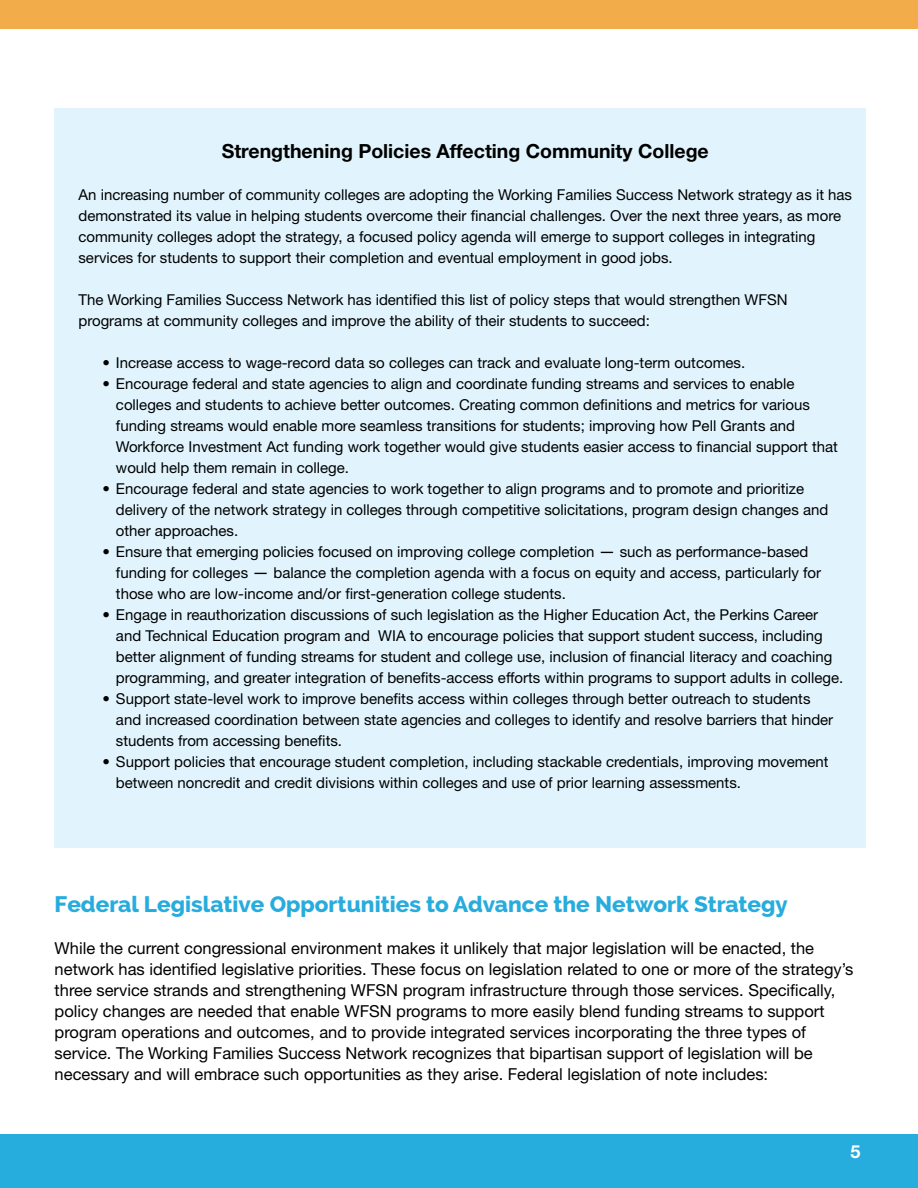
<style>
.page{position:relative;width:918px;height:1188px;background:#fff}
.page>*{position:absolute;margin:0;border:0;box-sizing:border-box;transform-origin:0 0}
.t1{font:800 22.5px "Raleway";color:#27acde}
.t2{font:700 19.5px "Helvetica Neue LT Std";color:#000}
.t3{font:700 18px "Helvetica Neue LT Std";color:#fff}
.t4{font:16.5px/21px "Helvetica Neue LT Std";color:#000}
.t5{font:15px/21px "Helvetica Neue LT Std";color:#000}
.s1{font-size:16.5px}
</style>
<div class="page">
<div style="left:0;top:1134px;width:918px;height:54px;background:#27acde"></div>
<div style="left:0;top:0;width:918px;height:28px;background:#f3ac4a"></div>
<div style="left:54px;top:108px;width:812px;height:740px;background:#e1f4fd"></div>
<h2 class="t2" style="left:222px;top:139px;width:488px">Strengthening Policies Affecting Community College</h2>
<p class="t5" style="left:78px;top:184px;width:775px">An increasing number of community colleges are adopting the Working Families Success Network strategy as it has demonstrated its value in helping students overcome their financial challenges. Over the next three years, as more community colleges adopt the strategy, a focused policy agenda will emerge to support colleges in integrating services for students to support their completion and eventual employment in good jobs.</p>
<p class="t5" style="left:78px;top:289px;width:711px">The Working Families Success Network has identified this list of policy steps that would strengthen WFSN programs at community colleges and improve the ability of their students to succeed:</p>
<p class="t5" style="left:102px;top:352px;width:644px">• Increase access to wage-record data so colleges can track and evaluate long-term outcomes.</p>
<p class="t5" style="left:116px;top:373px;width:724px;text-indent:-14px">• Encourage federal and state agencies to align and coordinate funding streams and services to enable colleges and students to achieve better outcomes. Creating common definitions and metrics for various funding streams would enable more seamless transitions for students; improving how Pell Grants and Workforce Investment Act funding work together would give students easier access to financial support that would help them remain in college.</p>
<p class="t5" style="left:116px;top:478px;width:714px;text-indent:-14px">• Encourage federal and state agencies to work together to align programs and to promote and prioritize delivery of the network strategy in colleges through competitive solicitations, program design changes and other approaches.</p>
<p class="t5" style="left:116px;top:541px;width:707px;text-indent:-13px">• Ensure that emerging policies focused on improving college completion <span class="s1">—</span> such as performance-based funding for colleges <span class="s1">—</span> balance the completion agenda with a focus on equity and access, particularly for those who are low-income and/or first-generation college students.</p>
<p class="t5" style="left:116px;top:604px;width:729px;text-indent:-13px">• Engage in reauthorization discussions of such legislation as the Higher Education Act, the Perkins Career and Technical Education program and WIA to encourage policies that support student success, including better alignment of funding streams for student and college use, inclusion of financial literacy and coaching programming, and greater integration of benefits-access efforts within programs to support adults in college.</p>
<p class="t5" style="left:116px;top:688px;width:719px;text-indent:-13px">• Support state-level work to improve benefits access within colleges through better outreach to students and increased coordination between state agencies and colleges to identify and resolve barriers that hinder students from accessing benefits.</p>
<p class="t5" style="left:116px;top:751px;width:714px;text-indent:-13px">• Support policies that encourage student completion, including stackable credentials, improving movement between noncredit and credit divisions within colleges and use of prior learning assessments.</p>
<h1 class="t1" style="left:55px;top:891px;width:735px">Federal Legislative Opportunities to Advance the Network Strategy</h1>
<p class="t4" style="left:55px;top:937px;width:800px">While the current congressional environment makes it unlikely that major legislation will be enacted, the network has identified legislative priorities. These focus on legislation related to one or more of the strategy’s three service strands and strengthening WFSN program infrastructure through those services. Specifically, policy changes are needed that enable WFSN programs to more easily blend funding streams to support program operations and outcomes, and to provide integrated services incorporating the three types of service. The Working Families Success Network recognizes that bipartisan support of legislation will be necessary and will embrace such opportunities as they arise. Federal legislation of note includes:</p>
<p class="t3" style="left:850px;top:1140px;width:12px">5</p>
</div>
